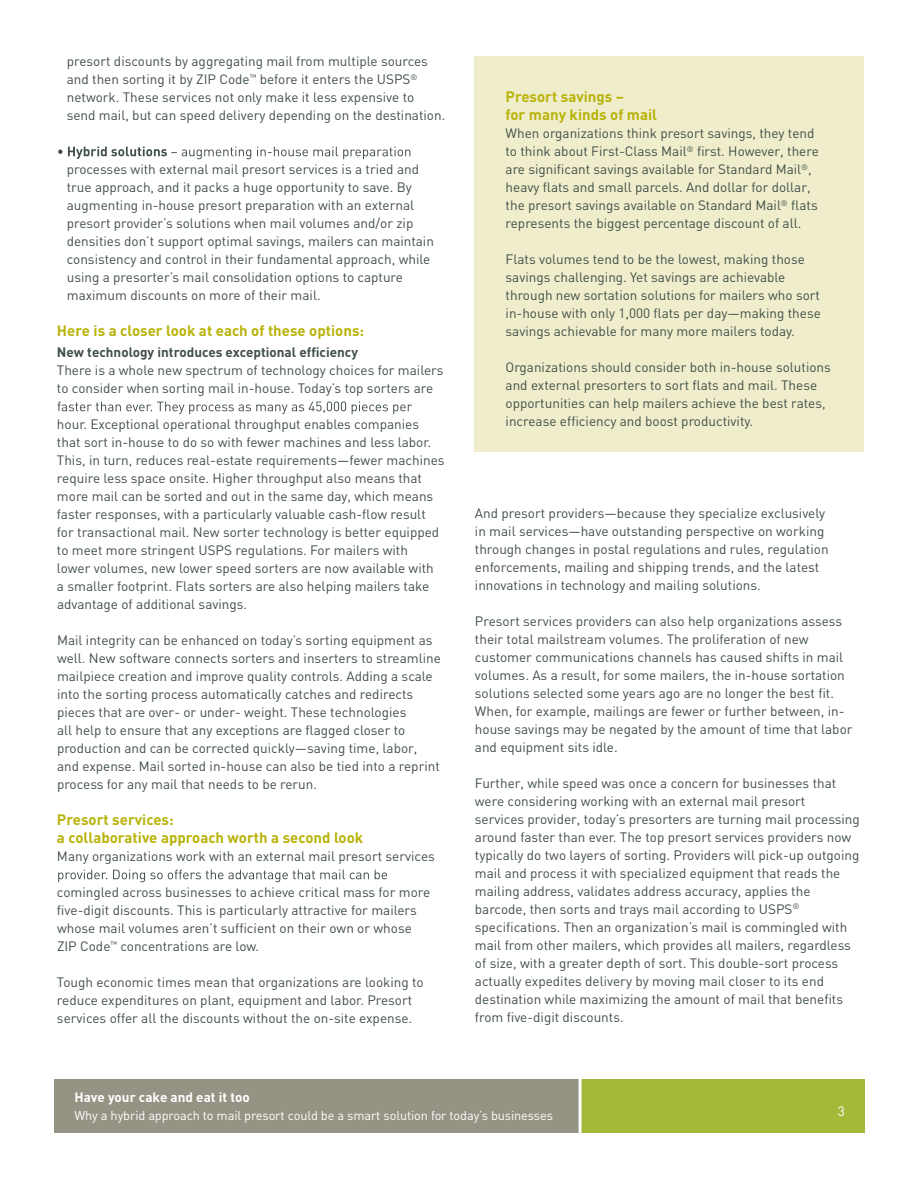
<style>
.page{position:relative;width:919px;height:1188px;background:#fff}
.page>*{position:absolute;margin:0;border:0;box-sizing:border-box;transform-origin:0 0}
.t1{font:700 15px/18px "DIN";color:#b8b309}
.t2{font:13.5px/18px "DIN";color:#414f47}
.t3{font:13.5px "DIN";color:#fff}
.t4{font:700 13.5px "DIN";color:#fff}
.t5{font:700 13.5px "DIN";color:#414f47}
.t6{font:12.75px "DIN";letter-spacing:-.01em;color:#fff}
</style>
<div class="page">
<svg style="left:58px;top:150px;width:4px;height:4px"></svg>
<svg style="left:68px;top:147px;width:342px;height:12px"></svg>
<svg style="left:58px;top:402px;width:354px;height:12px"></svg>
<svg style="left:58px;top:870px;width:329px;height:12px"></svg>
<div style="left:473px;top:56px;width:390px;height:395px;background:#efedcc"></div>
<div style="left:581px;top:1079px;width:283px;height:54px;background:#a5b838"></div>
<div style="left:54px;top:1079px;width:524px;height:54px;background:#959383"></div>
<p class="t2" style="left:67px;top:52px;width:380px">presort discounts by aggregating mail from multiple sources and then sorting it by ZIP Code<sup>™</sup> before it enters the USPS<sup>® </sup>network. These services not only make it less expensive to send mail, but can speed delivery depending on the destination.</p>
<p class="t2" style="left:67px;top:160px;width:368px">processes with external mail presort services is a tried and true approach, and it packs a huge opportunity to save. By augmenting in-house presort preparation with an external presort provider’s solutions when mail volumes and/or zip densities don’t support optimal savings, mailers can maintain consistency and control in their fundamental approach, while using a presorter’s mail consolidation options to capture maximum discounts on more of their mail.</p>
<p class="t1" style="left:57px;top:321px;width:308px">Here is a closer look at each of these options:</p>
<p class="t5" style="left:57px;top:344px;width:302px">New technology introduces exceptional efficiency</p>
<p class="t2" style="left:57px;top:361px;width:388px">There is a whole new spectrum of technology choices for mailers to consider when sorting mail in-house. Today’s top sorters are</p>
<p class="t2" style="left:57px;top:415px;width:389px">hour. Exceptional operational throughput enables companies that sort in-house to do so with fewer machines and less labor.<br>This, in turn, reduces real-estate requirements—fewer machines require less space onsite. Higher throughput also means that more mail can be sorted and out in the same day, which means faster responses, with a particularly valuable cash-flow result for transactional mail. New sorter technology is better equipped to meet more stringent USPS regulations. For mailers with lower volumes, new lower speed sorters are now available with<br>a smaller footprint. Flats sorters are also helping mailers take advantage of additional savings.</p>
<p class="t2" style="left:57px;top:631px;width:385px">Mail integrity can be enhanced on today’s sorting equipment as well. New software connects sorters and inserters to streamline mailpiece creation and improve quality controls. Adding a scale into the sorting process automatically catches and redirects pieces that are over- or under- weight. These technologies<br>all help to ensure that any exceptions are flagged closer to production and can be corrected quickly—saving time, labor, and expense. Mail sorted in-house can also be tied into a reprint process for any mail that needs to be rerun.</p>
<p class="t1" style="left:57px;top:810px;width:308px">Presort services:<br>a collaborative approach worth a second look</p>
<p class="t2" style="left:57px;top:847px;width:379px">Many organizations work with an external mail presort services</p>
<p class="t2" style="left:57px;top:883px;width:374px">comingled across businesses to achieve critical mass for more five-digit discounts. This is particularly attractive for mailers whose mail volumes aren’t sufficient on their own or whose ZIP Code<sup>™</sup> concentrations are low.</p>
<p class="t2" style="left:57px;top:973px;width:368px">Tough economic times mean that organizations are looking to reduce expenditures on plant, equipment and labor. Presort services offer all the discounts without the on-site expense.</p>
<p class="t1" style="left:505px;top:87px;width:153px">Presort savings –<br>for many kinds of mail</p>
<p class="t2" style="left:505px;top:124px;width:314px">When organizations think presort savings, they tend to think about First-Class Mail<sup>®</sup> first. However, there are significant savings available for Standard Mail<sup>®</sup>, heavy flats and small parcels. And dollar for dollar, the presort savings available on Standard Mail<sup>®</sup> flats represents the biggest percentage discount of all.</p>
<p class="t2" style="left:505px;top:250px;width:317px">Flats volumes tend to be the lowest, making those savings challenging. Yet savings are achievable through new sortation solutions for mailers who sort in-house with only 1,000 flats per day—making these savings achievable for many more mailers today.</p>
<p class="t2" style="left:505px;top:358px;width:327px">Organizations should consider both in-house solutions and external presorters to sort flats and mail. These opportunities can help mailers achieve the best rates, increase efficiency and boost productivity.</p>
<p class="t2" style="left:474px;top:504px;width:355px">And presort providers—because they specialize exclusively in mail services—have outstanding perspective on working through changes in postal regulations and rules, regulation enforcements, mailing and shipping trends, and the latest innovations in technology and mailing solutions.</p>
<p class="t2" style="left:474px;top:612px;width:379px">Presort services providers can also help organizations assess their total mailstream volumes. The proliferation of new customer communications channels has caused shifts in mail volumes. As a result, for some mailers, the in-house sortation solutions selected some years ago are no longer the best fit.<br>When, for example, mailings are fewer or further between, in&shy;house savings may be negated by the amount of time that labor and equipment sits idle.</p>
<p class="t2" style="left:474px;top:774px;width:386px">Further, while speed was once a concern for businesses that were considering working with an external mail presort<br>services provider, today’s presorters are turning mail processing around faster than ever. The top presort services providers now typically do two layers of sorting. Providers will pick-up outgoing mail and process it with specialized equipment that reads the mailing address, validates address accuracy, applies the barcode, then sorts and trays mail according to USPS<sup>® </sup>specifications. Then an organization’s mail is commingled with mail from other mailers, which provides all mailers, regardless of size, with a greater depth of sort. This double-sort process actually expedites delivery by moving mail closer to its end destination while maximizing the amount of mail that benefits from five-digit discounts.</p>
<p class="t4" style="left:74px;top:1088px;width:177px">Have your cake and eat it too</p>
<p class="t6" style="left:74px;top:1108px;width:480px">Why a hybrid approach to mail presort could be a smart solution for today’s businesses</p>
<p class="t4" style="left:69px;top:1089px;width:177px">Have your cake and eat it too</p>
<p class="t3" style="left:69px;top:1105px;width:519px">Why a hybrid approach to mail presort could be a smart solution for today’s businesses</p>
<p class="t3" style="left:837px;top:1102px;width:9px">3</p>
</div>
